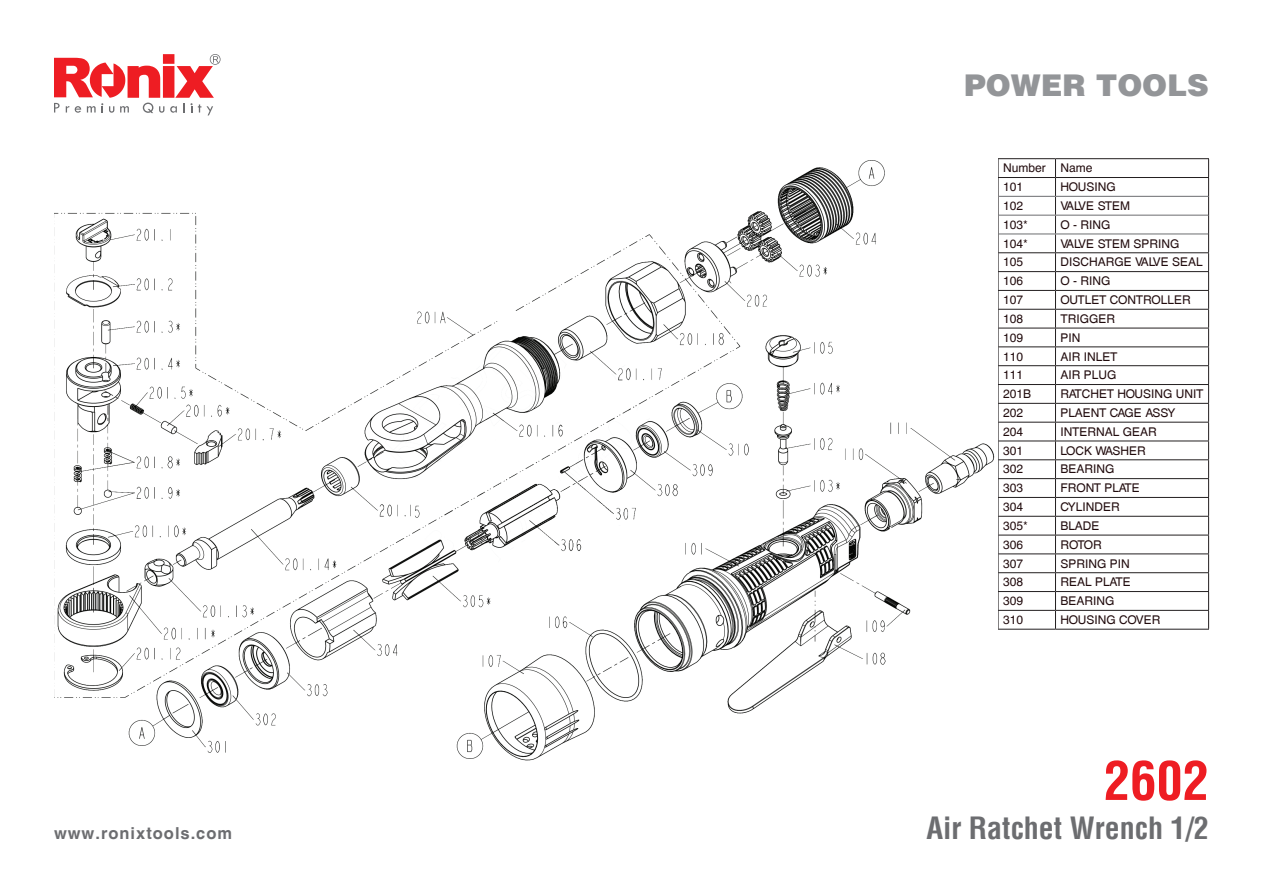
<style>
.page{position:relative;width:1263px;height:893px;background:#fff}
.page>*{position:absolute;margin:0;border:0;box-sizing:border-box;transform-origin:0 0}
.t1{font:700 condensed 52.5px "Helvetica LT";color:#ee1d23}
.t2{font:700 condensed 30px "Helvetica LT";color:#6c6d70}
.t3{font:900 30px "Helvetica LT";color:#939598}
.t4{font:700 16.5px "Helvetica CE";letter-spacing:.06em;color:#6c6d70}
.t5{font:12px/18.8px "Helvetica CE";color:#210b0d}
.t6{font:12px "Helvetica CE";letter-spacing:-.035em;color:#210b0d}
</style>
<div class="page">
<svg style="left:54px;top:54px;width:167px;height:61px"></svg>
<hr style="left:998px;top:158px;width:57px;height:1px;background:#231f20">
<hr style="left:1055px;top:158px;width:154px;height:1px;background:#231f20">
<hr style="left:998px;top:177px;width:57px;height:1px;background:#231f20">
<hr style="left:1055px;top:177px;width:154px;height:1px;background:#231f20">
<hr style="left:998px;top:252px;width:57px;height:1px;background:#231f20">
<hr style="left:1055px;top:252px;width:154px;height:1px;background:#231f20">
<hr style="left:998px;top:271px;width:57px;height:1px;background:#231f20">
<hr style="left:1055px;top:271px;width:154px;height:1px;background:#231f20">
<hr style="left:998px;top:290px;width:57px;height:1px;background:#231f20">
<hr style="left:1055px;top:290px;width:154px;height:1px;background:#231f20">
<hr style="left:998px;top:309px;width:57px;height:1px;background:#231f20">
<hr style="left:1055px;top:309px;width:154px;height:1px;background:#231f20">
<hr style="left:998px;top:328px;width:57px;height:1px;background:#231f20">
<hr style="left:1055px;top:328px;width:154px;height:1px;background:#231f20">
<hr style="left:998px;top:346px;width:57px;height:1px;background:#231f20">
<hr style="left:1055px;top:346px;width:154px;height:1px;background:#231f20">
<hr style="left:998px;top:365px;width:57px;height:1px;background:#231f20">
<hr style="left:1055px;top:365px;width:154px;height:1px;background:#231f20">
<hr style="left:998px;top:384px;width:57px;height:1px;background:#231f20">
<hr style="left:1055px;top:384px;width:154px;height:1px;background:#231f20">
<hr style="left:998px;top:403px;width:57px;height:1px;background:#231f20">
<hr style="left:1055px;top:403px;width:154px;height:1px;background:#231f20">
<hr style="left:998px;top:422px;width:57px;height:1px;background:#231f20">
<hr style="left:1055px;top:422px;width:154px;height:1px;background:#231f20">
<hr style="left:998px;top:441px;width:57px;height:1px;background:#231f20">
<hr style="left:1055px;top:441px;width:154px;height:1px;background:#231f20">
<hr style="left:998px;top:459px;width:57px;height:1px;background:#231f20">
<hr style="left:1055px;top:459px;width:154px;height:1px;background:#231f20">
<hr style="left:998px;top:478px;width:57px;height:1px;background:#231f20">
<hr style="left:1055px;top:478px;width:154px;height:1px;background:#231f20">
<hr style="left:998px;top:497px;width:57px;height:1px;background:#231f20">
<hr style="left:1055px;top:497px;width:154px;height:1px;background:#231f20">
<hr style="left:998px;top:516px;width:57px;height:1px;background:#231f20">
<hr style="left:1055px;top:516px;width:154px;height:1px;background:#231f20">
<hr style="left:998px;top:535px;width:57px;height:1px;background:#231f20">
<hr style="left:1055px;top:535px;width:154px;height:1px;background:#231f20">
<hr style="left:998px;top:553px;width:57px;height:1px;background:#231f20">
<hr style="left:1055px;top:553px;width:154px;height:1px;background:#231f20">
<hr style="left:998px;top:572px;width:57px;height:1px;background:#231f20">
<hr style="left:1055px;top:572px;width:154px;height:1px;background:#231f20">
<hr style="left:998px;top:591px;width:57px;height:1px;background:#231f20">
<hr style="left:1055px;top:591px;width:154px;height:1px;background:#231f20">
<hr style="left:998px;top:610px;width:57px;height:1px;background:#231f20">
<svg style="left:998px;top:159px;width:1px;height:470px"></svg>
<hr style="left:1055px;top:610px;width:154px;height:1px;background:#231f20">
<svg style="left:1055px;top:159px;width:1px;height:470px"></svg>
<svg style="left:1208px;top:159px;width:1px;height:470px"></svg>
<hr style="left:998px;top:629px;width:57px;height:1px;background:#231f20">
<hr style="left:1055px;top:629px;width:154px;height:1px;background:#231f20">
<hr style="left:998px;top:196px;width:57px;height:1px;background:#6c6d70">
<hr style="left:1055px;top:196px;width:153px;height:1px;background:#6c6d70">
<hr style="left:998px;top:215px;width:57px;height:1px;background:#6c6d70">
<hr style="left:1055px;top:215px;width:153px;height:1px;background:#6c6d70">
<hr style="left:998px;top:234px;width:57px;height:1px;background:#6c6d70">
<hr style="left:1055px;top:234px;width:153px;height:1px;background:#6c6d70">
<img style="left:54px;top:160px;width:941px;height:600px">
<h3 class="t4" style="left:54px;top:823px;width:180px">www.ronixtools.com</h3>
<h2 class="t3" style="left:964px;top:65px;width:246px">POWER TOOLS</h2>
<p class="t5" style="left:1003px;top:159px;width:91px">Number Name<br>101</p>
<p class="t5" style="left:1060px;top:178px;width:57px">HOUSING</p>
<p class="t5" style="left:1003px;top:197px;width:22px">102</p>
<p class="t5" style="left:1060px;top:197px;width:71px">VALVE STEM</p>
<p class="t5" style="left:1003px;top:215px;width:26px">103*</p>
<p class="t5" style="left:1060px;top:215px;width:52px">O - RING</p>
<p class="t5" style="left:1003px;top:234px;width:26px">104*</p>
<p class="t5" style="left:1060px;top:234px;width:120px">VALVE STEM SPRING</p>
<p class="t5" style="left:1003px;top:253px;width:22px">105</p>
<p class="t5" style="left:1060px;top:253px;width:144px">DISCHARGE VALVE SEAL</p>
<p class="t5" style="left:1003px;top:272px;width:22px">106</p>
<p class="t5" style="left:1060px;top:272px;width:52px">O - RING</p>
<p class="t5" style="left:1003px;top:291px;width:22px">107</p>
<p class="t5" style="left:1060px;top:291px;width:132px">OUTLET CONTROLLER</p>
<p class="t5" style="left:1003px;top:309px;width:22px">108</p>
<p class="t5" style="left:1060px;top:309px;width:56px">TRIGGER</p>
<p class="t5" style="left:1003px;top:328px;width:22px">109</p>
<p class="t5" style="left:1060px;top:328px;width:22px">PIN</p>
<p class="t5" style="left:1003px;top:347px;width:22px">110</p>
<p class="t5" style="left:1060px;top:347px;width:58px">AIR INLET</p>
<p class="t5" style="left:1003px;top:366px;width:22px">111</p>
<p class="t5" style="left:1060px;top:366px;width:58px">AIR PLUG</p>
<p class="t5" style="left:1003px;top:385px;width:30px">201B</p>
<p class="t5" style="left:1060px;top:385px;width:144px">RATCHET HOUSING UNIT</p>
<p class="t5" style="left:1003px;top:404px;width:22px">202</p>
<p class="t6" style="left:1060px;top:406px;width:116px">PLAENT CAGE ASSY</p>
<p class="t5" style="left:1003px;top:422px;width:22px">204</p>
<p class="t5" style="left:1060px;top:422px;width:98px">INTERNAL GEAR</p>
<p class="t5" style="left:1003px;top:441px;width:22px">301</p>
<p class="t5" style="left:1060px;top:441px;width:87px">LOCK WASHER</p>
<p class="t5" style="left:1003px;top:460px;width:22px">302</p>
<p class="t5" style="left:1060px;top:460px;width:56px">BEARING</p>
<p class="t5" style="left:1003px;top:479px;width:22px">303</p>
<p class="t5" style="left:1060px;top:479px;width:81px">FRONT PLATE</p>
<p class="t5" style="left:1003px;top:498px;width:22px">304</p>
<p class="t5" style="left:1060px;top:498px;width:61px">CYLINDER</p>
<p class="t5" style="left:1003px;top:516px;width:26px">305*</p>
<p class="t5" style="left:1060px;top:516px;width:40px">BLADE</p>
<p class="t5" style="left:1003px;top:535px;width:22px">306</p>
<p class="t5" style="left:1060px;top:535px;width:43px">ROTOR</p>
<p class="t5" style="left:1003px;top:554px;width:22px">307</p>
<p class="t5" style="left:1060px;top:554px;width:71px">SPRING PIN</p>
<p class="t5" style="left:1003px;top:573px;width:22px">308</p>
<p class="t5" style="left:1060px;top:573px;width:72px">REAL PLATE</p>
<p class="t5" style="left:1003px;top:592px;width:22px">309</p>
<p class="t5" style="left:1060px;top:592px;width:56px">BEARING</p>
<p class="t5" style="left:1003px;top:611px;width:22px">310</p>
<p class="t5" style="left:1060px;top:611px;width:101px">HOUSING COVER</p>
<h1 class="t1" style="left:1104px;top:748px;width:106px">2602</h1>
<h2 class="t2" style="left:926px;top:809px;width:284px">Air Ratchet Wrench 1/2</h2>
</div>
